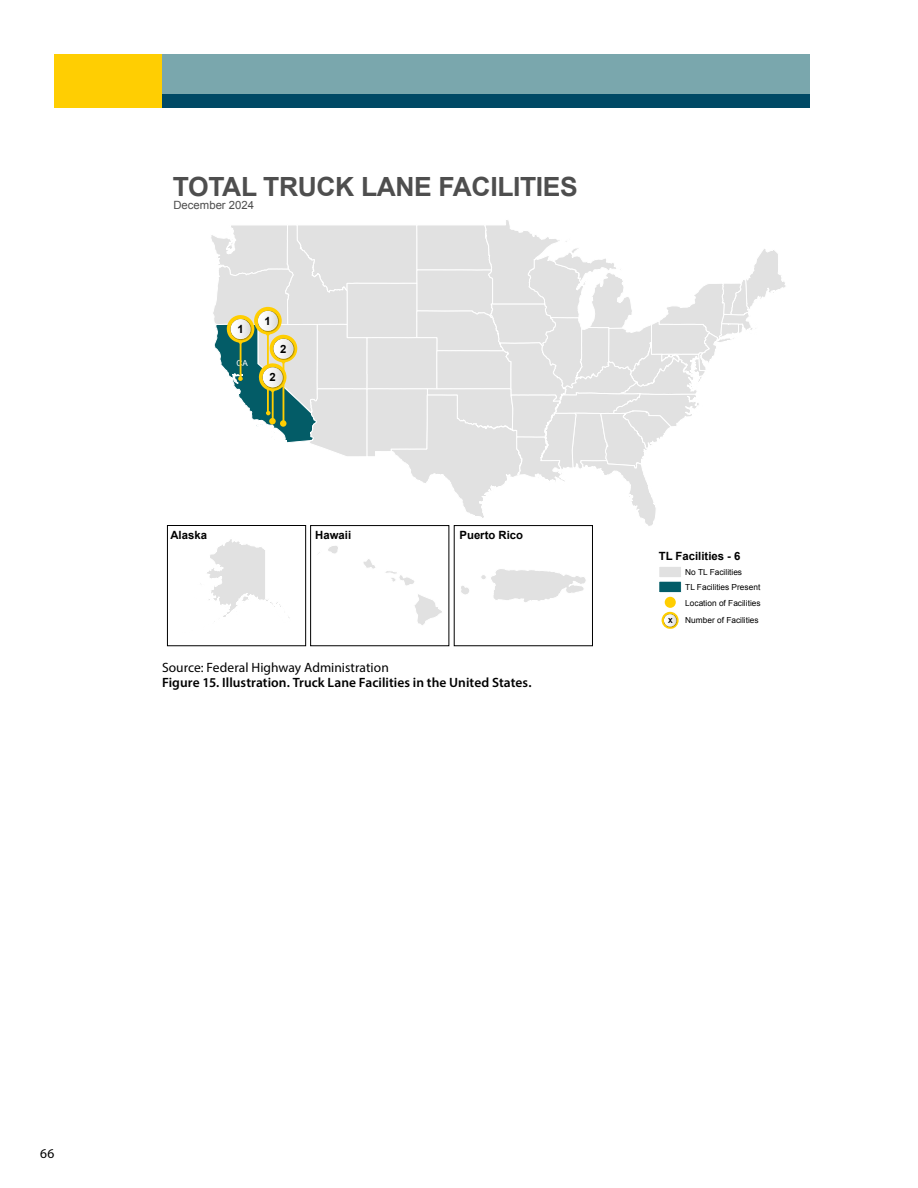
<style>
.page{position:relative;width:918px;height:1188px;background:#fff}
.page>*{position:absolute;margin:0;border:0;box-sizing:border-box;transform-origin:0 0}
.t1{font:700 26.4px "Arial";letter-spacing:-.015em;color:#4e4e4e}
.t2{font:600 13.5px "Myriad Pro";letter-spacing:.005em;color:#000}
.t3{font:13.5px "Myriad Pro";color:#000}
.t4{font:700 11.4px "Arial";color:#000}
.t5{font:11.4px "Arial";color:#4e4e4e}
.t6{font:8.25px/15.3px "Arial";color:#000}
.t7{font:8.25px "Arial";color:#fff}
.t8{font:700 7.05px "Arial";color:#000}
</style>
<div class="page">
<div style="left:162px;top:54px;width:648px;height:40px;background:#7aa7ad"></div>
<div style="left:54px;top:54px;width:108px;height:54px;background:#ffce02"></div>
<div style="left:162px;top:94px;width:648px;height:14px;background:#004965"></div>
<svg style="left:182px;top:220px;width:604px;height:427px"></svg>
<p class="t1" style="left:173px;top:169px;width:406px">TOTAL TRUCK LANE FACILITIES</p>
<p class="t5" style="left:173px;top:198px;width:82px">December 2024</p>
<p class="t4" style="left:237px;top:322px;width:8px">1</p>
<p class="t7" style="left:237px;top:358px;width:13px">CA</p>
<p class="t4" style="left:265px;top:313px;width:8px">1</p>
<p class="t4" style="left:280px;top:341px;width:8px">2</p>
<p class="t4" style="left:269px;top:369px;width:8px">2</p>
<p class="t4" style="left:170px;top:527px;width:38px">Alaska</p>
<p class="t4" style="left:315px;top:527px;width:37px">Hawaii</p>
<p class="t4" style="left:460px;top:527px;width:65px">Puerto Rico</p>
<p class="t3" style="left:162px;top:660px;width:228px">Source: Federal Highway Administration</p>
<p class="t2" style="left:162px;top:674px;width:371px">Figure 15. Illustration. Truck Lane Facilities in the United States.</p>
<p class="t4" style="left:659px;top:549px;width:83px">TL Facilities - 6</p>
<p class="t6" style="left:685px;top:564px;width:77px">No TL Facilities<br>TL Facilities Present</p>
<p class="t6" style="left:685px;top:595px;width:77px">Location of Facilities</p>
<p class="t8" style="left:668px;top:615px;width:6px">X</p>
<p class="t6" style="left:685px;top:612px;width:75px">Number of Facilities</p>
<h2 class="t3" style="left:40px;top:1145px;width:16px">66</h2>
</div>
